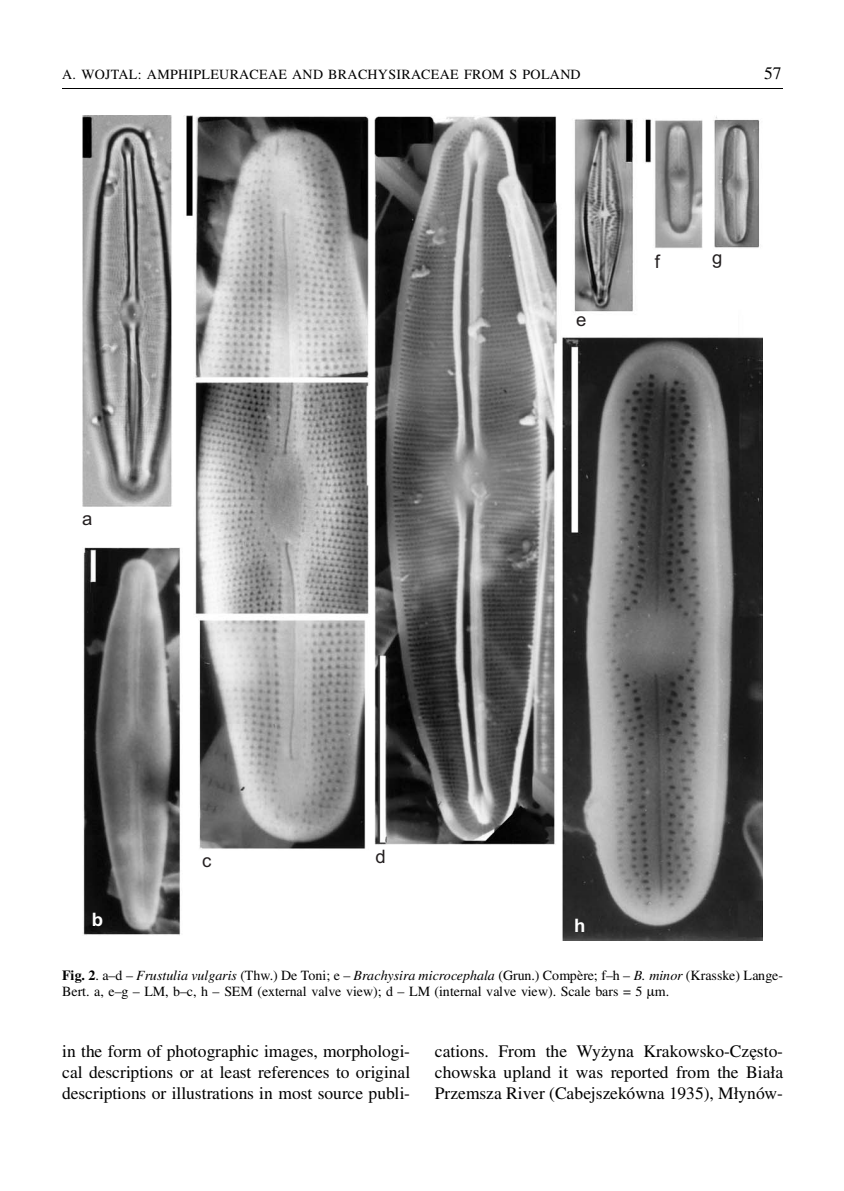
<style>
.page{position:relative;width:844px;height:1191px;background:#fff}
.page>*{position:absolute;margin:0;border:0;box-sizing:border-box;transform-origin:0 0}
.t1{font:18.55px "Arial CE";color:#231f20}
.t2{font:700 18.55px "Arial CE";color:#fff}
.t3{font:17.5px/21px "Times";letter-spacing:.005em;color:#000;text-align:justify}
.t4{font:14px/16.4px "Times";letter-spacing:.005em;color:#000}
.t5{font:14px "Times";letter-spacing:.025em;color:#000}
.s1{font-weight:700}
.s2{font-style:italic}
</style>
<div class="page">
<img style="left:82px;top:116px;width:680px;height:824px">
<hr style="left:62px;top:88px;width:720px;height:1px;background:#000">
<p class="t5" style="left:62px;top:69px;width:519px">A. WOJTAL: AMPHIPLEURACEAE AND BRACHYSIRACEAE FROM S POLAND</p>
<p class="t3" style="left:763px;top:64px;width:19px">57</p>
<p class="t1" style="left:82px;top:511px;width:12px">a</p>
<p class="t2" style="left:92px;top:909px;width:13px">b</p>
<p class="t1" style="left:202px;top:854px;width:11px">c</p>
<p class="t1" style="left:375px;top:850px;width:12px">d</p>
<p class="t1" style="left:576px;top:313px;width:12px">e</p>
<p class="t1" style="left:654px;top:255px;width:7px">f</p>
<p class="t1" style="left:711px;top:251px;width:12px">g</p>
<p class="t2" style="left:574px;top:915px;width:13px">h</p>
<p class="t4" style="left:62px;top:968px;width:722px"><span class="s1">Fig. 2</span>. a–d – <span class="s2">Frustulia vulgaris</span> (Thw.) De Toni; e – <span class="s2">Brachysira microcephala</span> (Grun.) Compère; f–h – <span class="s2">B. minor</span> (Krasske) Lange-<br>Bert. a, e–g – LM, b–c, h – SEM (external valve view); d – LM (internal valve view). Scale bars = 5 m.</p>
<p class="t3" style="left:62px;top:1042px;width:350px">in the form of photographic images, morphologi&shy;cal descriptions or at least references to original descriptions or illustrations in most source publi-</p>
<p class="t3" style="left:435px;top:1042px;width:349px">cations. From the Wyz˙yna Krakowsko-Cze˛sto&shy;chowska upland it was reported from the Biała Przemsza River (Cabejszekówna 1935), Młynów-</p>
</div>
